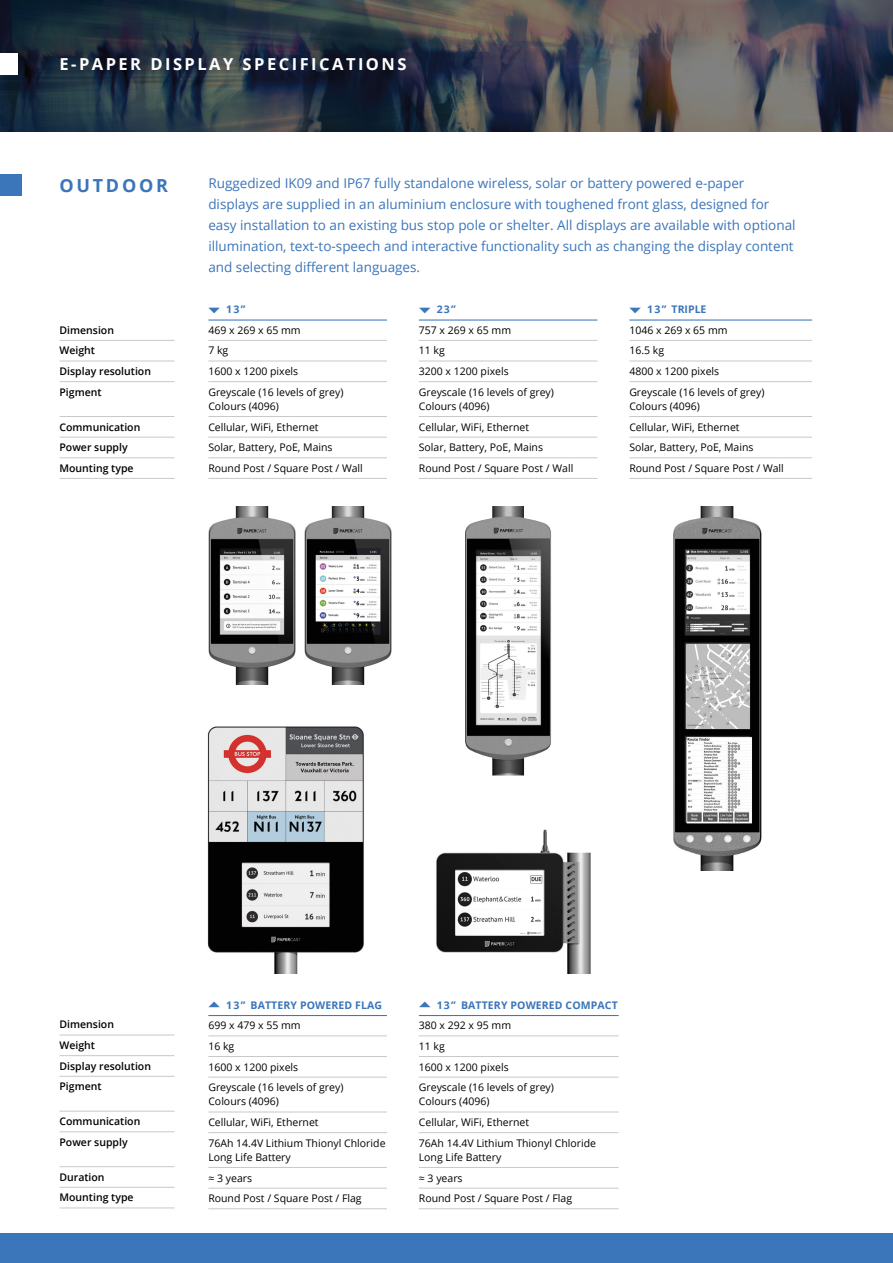
<style>
.page{position:relative;width:893px;height:1263px;background:#fff}
.page>*{position:absolute;margin:0;border:0;box-sizing:border-box;transform-origin:0 0}
.t1{font:700 18px "Open Sans";letter-spacing:.15em;color:#3b75ba}
.t2{font:700 16.5px "Open Sans";letter-spacing:.15em;color:#fff}
.t3{font:13.5px/21px "Open Sans";color:#3b75ba}
.t4{font:10.5px/20.7px "Open Sans";color:#000}
.t5{font:600 10.5px/20.7px "Open Sans";color:#000}
.t6{font:700 10.5px "Open Sans";letter-spacing:.01em;color:#3b75ba}
</style>
<div class="page">
<svg style="left:0;top:0;width:893px;height:132px;background:#3c424b"></svg>
<img style="left:209px;top:506px;width:86px;height:179px">
<img style="left:305px;top:506px;width:86px;height:179px">
<div style="left:0;top:174px;width:21px;height:22px;background:#3b75ba"></div>
<hr style="left:60px;top:340px;width:115px;height:1px;background:#c7c9cd">
<hr style="left:60px;top:361px;width:115px;height:1px;background:#c7c9cd">
<hr style="left:60px;top:381px;width:115px;height:1px;background:#c7c9cd">
<hr style="left:60px;top:416px;width:115px;height:1px;background:#c7c9cd">
<hr style="left:60px;top:437px;width:115px;height:1px;background:#c7c9cd">
<hr style="left:60px;top:457px;width:115px;height:1px;background:#c7c9cd">
<hr style="left:60px;top:478px;width:115px;height:1px;background:#c7c9cd">
<hr style="left:208px;top:319px;width:179px;height:2px;background:#3b75ba">
<hr style="left:208px;top:340px;width:179px;height:1px;background:#c7c9cd">
<hr style="left:208px;top:361px;width:179px;height:1px;background:#c7c9cd">
<hr style="left:208px;top:381px;width:179px;height:1px;background:#c7c9cd">
<hr style="left:208px;top:416px;width:179px;height:1px;background:#c7c9cd">
<hr style="left:208px;top:437px;width:179px;height:1px;background:#c7c9cd">
<hr style="left:208px;top:457px;width:179px;height:1px;background:#c7c9cd">
<hr style="left:208px;top:478px;width:179px;height:1px;background:#c7c9cd">
<hr style="left:419px;top:319px;width:178px;height:2px;background:#3b75ba">
<hr style="left:419px;top:340px;width:178px;height:1px;background:#c7c9cd">
<hr style="left:419px;top:361px;width:178px;height:1px;background:#c7c9cd">
<hr style="left:419px;top:381px;width:178px;height:1px;background:#c7c9cd">
<hr style="left:419px;top:416px;width:178px;height:1px;background:#c7c9cd">
<hr style="left:419px;top:437px;width:178px;height:1px;background:#c7c9cd">
<hr style="left:419px;top:457px;width:178px;height:1px;background:#c7c9cd">
<hr style="left:419px;top:478px;width:178px;height:1px;background:#c7c9cd">
<hr style="left:629px;top:319px;width:183px;height:2px;background:#3b75ba">
<hr style="left:629px;top:340px;width:183px;height:1px;background:#c7c9cd">
<hr style="left:629px;top:361px;width:183px;height:1px;background:#c7c9cd">
<hr style="left:629px;top:381px;width:183px;height:1px;background:#c7c9cd">
<hr style="left:629px;top:416px;width:183px;height:1px;background:#c7c9cd">
<hr style="left:629px;top:437px;width:183px;height:1px;background:#c7c9cd">
<hr style="left:629px;top:457px;width:183px;height:1px;background:#c7c9cd">
<hr style="left:629px;top:478px;width:183px;height:1px;background:#c7c9cd">
<div style="left:0;top:53px;width:17px;height:22px;background:#fff"></div>
<img style="left:465px;top:506px;width:86px;height:269px">
<img style="left:673px;top:506px;width:89px;height:365px">
<div style="left:0;top:1233px;width:893px;height:30px;background:#3b75ba"></div>
<hr style="left:208px;top:1015px;width:179px;height:1px;background:#3b75ba">
<hr style="left:208px;top:1035px;width:179px;height:1px;background:#c7c9cd">
<hr style="left:208px;top:1056px;width:179px;height:1px;background:#c7c9cd">
<hr style="left:208px;top:1077px;width:179px;height:1px;background:#c7c9cd">
<hr style="left:208px;top:1112px;width:179px;height:1px;background:#c7c9cd">
<hr style="left:208px;top:1132px;width:179px;height:1px;background:#c7c9cd">
<hr style="left:208px;top:1167px;width:179px;height:1px;background:#c7c9cd">
<hr style="left:208px;top:1188px;width:179px;height:1px;background:#c7c9cd">
<hr style="left:208px;top:1208px;width:179px;height:1px;background:#c7c9cd">
<hr style="left:419px;top:1015px;width:200px;height:1px;background:#3b75ba">
<hr style="left:419px;top:1035px;width:200px;height:1px;background:#c7c9cd">
<hr style="left:419px;top:1056px;width:200px;height:1px;background:#c7c9cd">
<hr style="left:419px;top:1077px;width:200px;height:1px;background:#c7c9cd">
<hr style="left:419px;top:1112px;width:200px;height:1px;background:#c7c9cd">
<hr style="left:419px;top:1132px;width:200px;height:1px;background:#c7c9cd">
<hr style="left:419px;top:1167px;width:200px;height:1px;background:#c7c9cd">
<hr style="left:419px;top:1188px;width:200px;height:1px;background:#c7c9cd">
<hr style="left:419px;top:1208px;width:200px;height:1px;background:#c7c9cd">
<hr style="left:60px;top:1035px;width:115px;height:1px;background:#c7c9cd">
<hr style="left:60px;top:1055px;width:115px;height:1px;background:#c7c9cd">
<hr style="left:60px;top:1076px;width:115px;height:1px;background:#c7c9cd">
<hr style="left:60px;top:1111px;width:115px;height:1px;background:#c7c9cd">
<hr style="left:60px;top:1131px;width:115px;height:1px;background:#c7c9cd">
<hr style="left:60px;top:1166px;width:115px;height:1px;background:#c7c9cd">
<hr style="left:60px;top:1187px;width:115px;height:1px;background:#c7c9cd">
<hr style="left:60px;top:1208px;width:115px;height:1px;background:#c7c9cd">
<img style="left:207px;top:726px;width:157px;height:247px">
<img style="left:436px;top:829px;width:155px;height:144px">
<h2 class="t2" style="left:60px;top:53px;width:349px">E-PAPER DISPLAY SPECIFICATIONS</h2>
<h1 class="t1" style="left:60px;top:172px;width:110px">OUTDOOR</h1>
<p class="t3" style="left:208px;top:173px;width:589px">Ruggedized IK09 and IP67 fully standalone wireless, solar or battery powered e-paper displays are supplied in an aluminium enclosure with toughened front glass, designed for easy installation to an existing bus stop pole or shelter. All displays are available with optional illumination, text-to-speech and interactive functionality such as changing the display content and selecting different languages.</p>
<p class="t5" style="left:60px;top:319px;width:93px">Dimension<br>Weight<br>Display resolution<br>Pigment</p>
<p class="t5" style="left:60px;top:416px;width:82px">Communication<br>Power supply<br>Mounting type</p>
<p class="t6" style="left:226px;top:302px;width:21px">13”</p>
<p class="t4" style="left:208px;top:319px;width:137px">469 x 269 x 65 mm<br>7 kg<br>1600 x 1200 pixels<br>Greyscale (16 levels of grey)</p>
<p class="t4" style="left:208px;top:395px;width:156px">Colours (4096)<br>Cellular, WiFi, Ethernet<br>Solar, Battery, PoE, Mains<br>Round Post / Square Post / Wall</p>
<p class="t6" style="left:437px;top:302px;width:21px">23”</p>
<p class="t4" style="left:419px;top:319px;width:137px">757 x 269 x 65 mm<br>11 kg<br>3200 x 1200 pixels<br>Greyscale (16 levels of grey)</p>
<p class="t4" style="left:419px;top:395px;width:156px">Colours (4096)<br>Cellular, WiFi, Ethernet<br>Solar, Battery, PoE, Mains<br>Round Post / Square Post / Wall</p>
<p class="t6" style="left:647px;top:302px;width:61px">13” TRIPLE</p>
<p class="t4" style="left:629px;top:319px;width:137px">1046 x 269 x 65 mm<br>16.5 kg<br>4800 x 1200 pixels<br>Greyscale (16 levels of grey)</p>
<p class="t4" style="left:629px;top:395px;width:156px">Colours (4096)<br>Cellular, WiFi, Ethernet<br>Solar, Battery, PoE, Mains<br>Round Post / Square Post / Wall</p>
<p class="t5" style="left:60px;top:1014px;width:93px">Dimension<br>Weight<br>Display resolution<br>Pigment</p>
<p class="t5" style="left:60px;top:1111px;width:82px">Communication<br>Power supply</p>
<p class="t5" style="left:60px;top:1166px;width:76px">Duration<br>Mounting type</p>
<p class="t6" style="left:226px;top:997px;width:157px">13” BATTERY POWERED FLAG</p>
<p class="t4" style="left:208px;top:1015px;width:137px">699 x 479 x 55 mm<br>16 kg<br>1600 x 1200 pixels<br>Greyscale (16 levels of grey)</p>
<p class="t4" style="left:208px;top:1091px;width:179px">Colours (4096)<br>Cellular, WiFi, Ethernet<br>76Ah 14.4V Lithium Thionyl Chloride</p>
<p class="t4" style="left:208px;top:1146px;width:155px">Long Life Battery<br>≈ 3 years<br>Round Post / Square Post / Flag</p>
<p class="t6" style="left:437px;top:997px;width:183px">13” BATTERY POWERED COMPACT</p>
<p class="t4" style="left:419px;top:1015px;width:137px">380 x 292 x 95 mm<br>11 kg<br>1600 x 1200 pixels<br>Greyscale (16 levels of grey)</p>
<p class="t4" style="left:419px;top:1091px;width:179px">Colours (4096)<br>Cellular, WiFi, Ethernet<br>76Ah 14.4V Lithium Thionyl Chloride</p>
<p class="t4" style="left:419px;top:1146px;width:155px">Long Life Battery<br>≈ 3 years<br>Round Post / Square Post / Flag</p>
</div>
